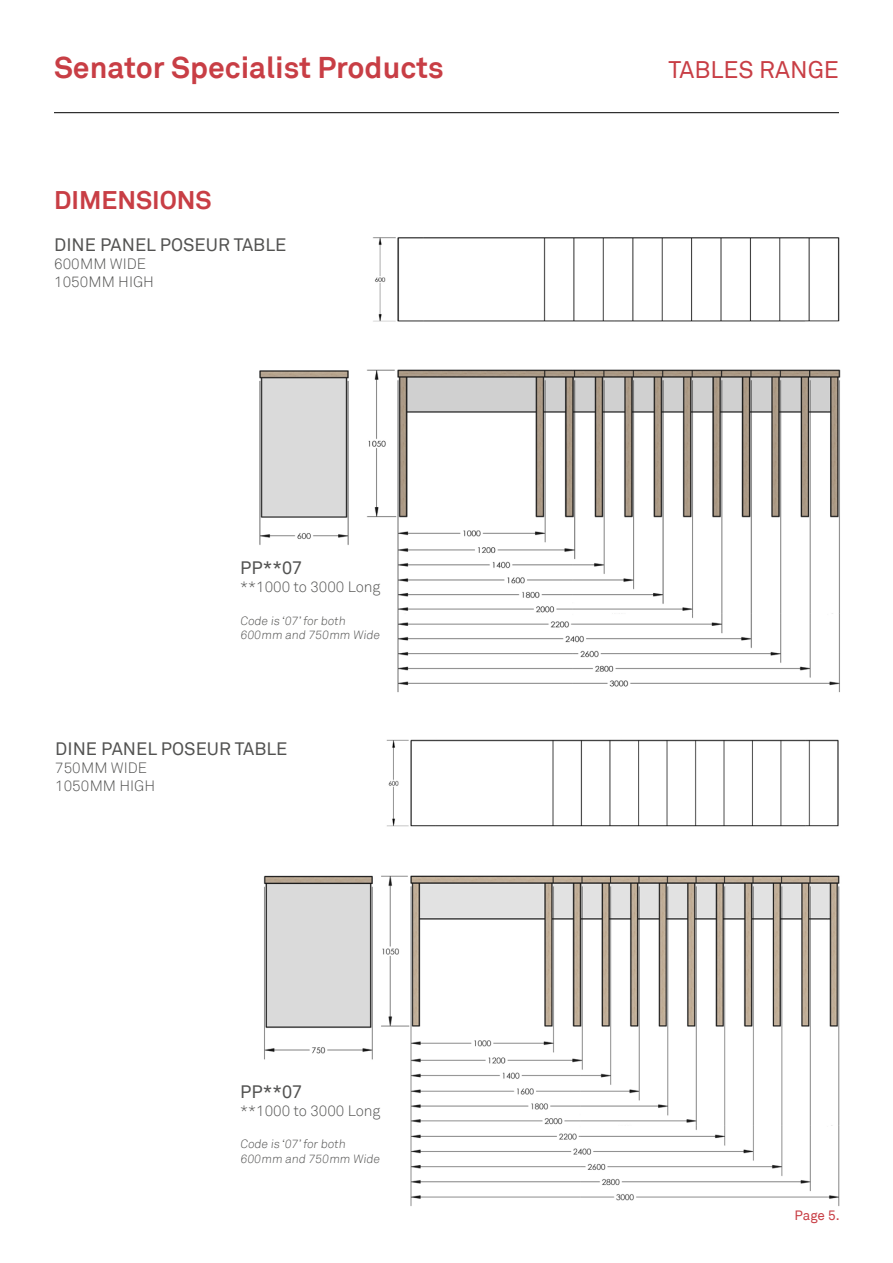
<style>
.page{position:relative;width:893px;height:1263px;background:#fff}
.page>*{position:absolute;margin:0;border:0;box-sizing:border-box;transform-origin:0 0}
.t1{font:700 30px "Akkurat";color:#c83e45}
.t2{font:700 25.5px "Akkurat";color:#c83e45}
.t3{font:24px "Akkurat";color:#c83e45}
.t4{font:18px "Akkurat";color:#525251}
.t5{font:300 15px/18px "Akkurat";color:#525251}
.t6{font:13.5px "Akkurat";color:#c83e45}
.t7{font:300 12px/14.4px "Akkurat";color:#525251}
</style>
<div class="page">
<img style="left:259px;top:237px;width:582px;height:456px">
<img style="left:263px;top:739px;width:577px;height:467px">
<hr style="left:54px;top:112px;width:785px;height:1px;background:#000">
<h1 class="t1" style="left:54px;top:48px;width:391px">Senator Specialist Products</h1>
<h3 class="t3" style="left:668px;top:56px;width:172px">TABLES RANGE</h3>
<h2 class="t2" style="left:54px;top:184px;width:159px">DIMENSIONS</h2>
<p class="t4" style="left:54px;top:234px;width:234px">DINE PANEL POSEUR TABLE</p>
<p class="t5" style="left:54px;top:255px;width:101px">600MM WIDE<br>1050MM HIGH</p>
<p class="t4" style="left:240px;top:557px;width:63px">PP**07</p>
<p class="t5" style="left:240px;top:578px;width:142px">**1000 to 3000 Long</p>
<p class="t7" style="left:240px;top:613px;width:143px">Code is ‘07’for both<br>600mm and 750mm Wide</p>
<p class="t4" style="left:55px;top:738px;width:234px">DINE PANEL POSEUR TABLE</p>
<p class="t5" style="left:55px;top:758px;width:101px">750MM WIDE<br>1050MM HIGH</p>
<p class="t4" style="left:240px;top:1081px;width:63px">PP**07</p>
<p class="t5" style="left:240px;top:1102px;width:142px">**1000 to 3000 Long</p>
<p class="t7" style="left:240px;top:1137px;width:143px">Code is ‘07’for both<br>600mm and 750mm Wide</p>
<p class="t6" style="left:794px;top:1207px;width:47px">Page 5.</p>
</div>
